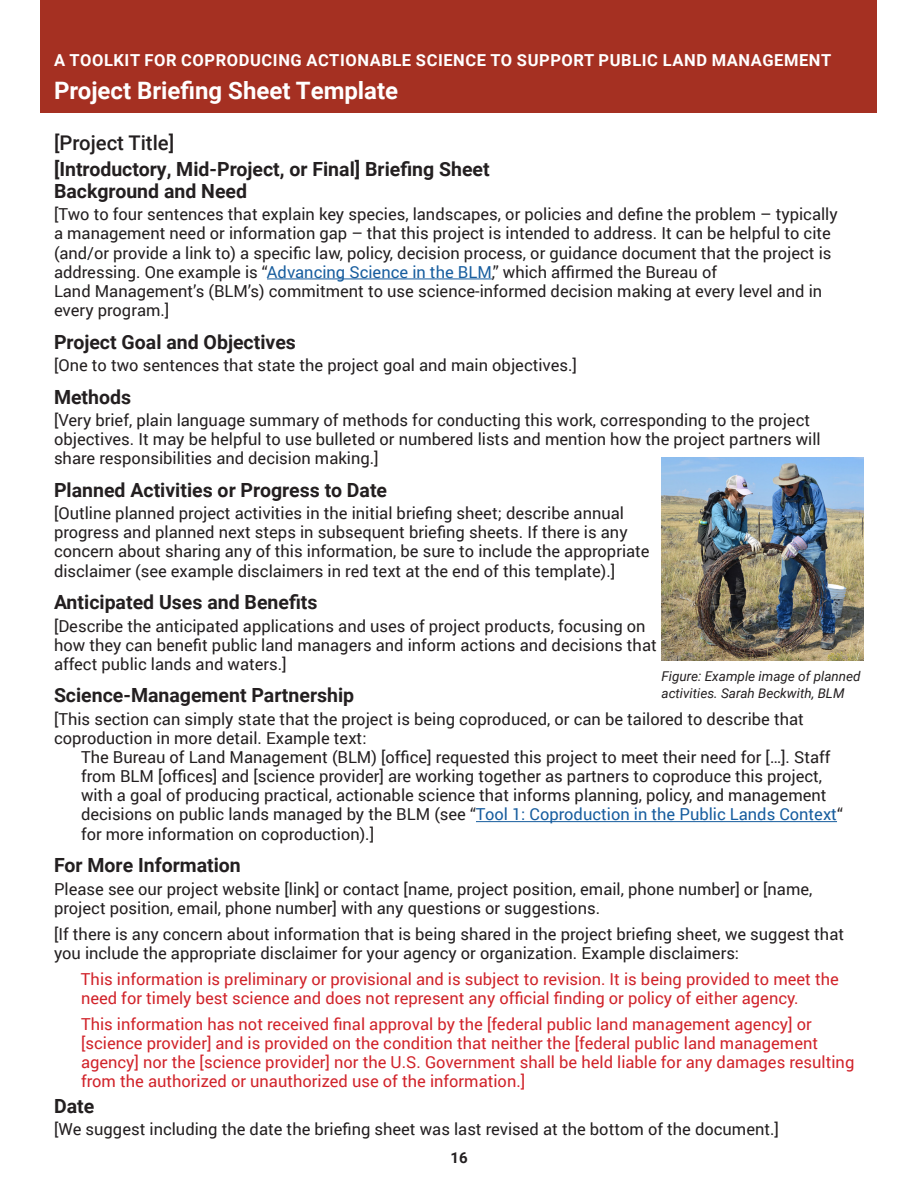
<style>
.page{position:relative;width:918px;height:1188px;background:#fff}
.page>*{position:absolute;margin:0;border:0;box-sizing:border-box;transform-origin:0 0}
.t1{font:700 24px "Roboto";color:#fff}
.t2{font:500 20.25px "Roboto";color:#231f20}
.Minor_Heading{font:700 19.5px "Roboto";color:#231f20}
.t3{font:16.5px/19px "Roboto";color:#231f20}
.t4{font:16.5px/19px "Roboto";color:#d1232a}
.A_Toolkit_for{font:700 16.5px "Roboto";letter-spacing:.035em;color:#fff}
.t5{font:700 15px "Roboto";color:#231f20}
.t6{font:italic 13.5px "Roboto";color:#231f20}
.s1{color:#175d9e}
</style>
<div class="page">
<div style="left:40px;top:0;width:838px;height:112px;background:#a53022"></div>
<hr style="left:267px;top:279px;width:225px;height:1px;background:#175d9e">
<hr style="left:476px;top:821px;width:361px;height:1px;background:#175d9e">
<img style="left:662px;top:458px;width:202px;height:202px">
<h2 class="A_Toolkit_for" style="left:54px;top:48px;width:779px">A TOOLKIT FOR COPRODUCING ACTIONABLE SCIENCE TO SUPPORT PUBLIC LAND MANAGEMENT</h2>
<h2 class="t1" style="left:54px;top:73px;width:346px">Project Briefing Sheet Template</h2>
<h3 class="t2" style="left:54px;top:128px;width:122px">[Project Title]</h3>
<h4 class="Minor_Heading" style="left:54px;top:155px;width:437px">[Introductory, Mid-Project, or Final] Briefing Sheet</h4>
<h4 class="Minor_Heading" style="left:54px;top:177px;width:195px">Background and Need</h4>
<p class="t3" style="left:54px;top:204px;width:785px">[Two to four sentences that explain key species, landscapes, or policies and define the problem – typically a management need or information gap – that this project is intended to address. It can be helpful to cite (and/or provide a link to) a specific law, policy, decision process, or guidance document that the project is addressing. One example is “<span class="s1">Advancing Science in the BLM</span>,” which affirmed the Bureau of<br>Land Management’s (BLM’s) commitment to use science-informed decision making at every level and in every program.]</p>
<h4 class="Minor_Heading" style="left:54px;top:328px;width:243px">Project Goal and Objectives</h4>
<p class="t3" style="left:54px;top:355px;width:525px">[One to two sentences that state the project goal and main objectives.]</p>
<h4 class="Minor_Heading" style="left:54px;top:383px;width:79px">Methods</h4>
<p class="t3" style="left:54px;top:410px;width:768px">[Very brief, plain language summary of methods for conducting this work, corresponding to the project objectives. It may be helpful to use bulleted or numbered lists and mention how the project partners will share responsibilities and decision making.]</p>
<h4 class="Minor_Heading" style="left:54px;top:476px;width:335px">Planned Activities or Progress to Date</h4>
<p class="t3" style="left:54px;top:503px;width:597px">[Outline planned project activities in the initial briefing sheet; describe annual progress and planned next steps in subsequent briefing sheets. If there is any concern about sharing any of this information, be sure to include the appropriate disclaimer (see example disclaimers in red text at the end of this template).]</p>
<h4 class="Minor_Heading" style="left:54px;top:589px;width:265px">Anticipated Uses and Benefits</h4>
<p class="t3" style="left:54px;top:615px;width:604px">[Describe the anticipated applications and uses of project products, focusing on how they can benefit public land managers and inform actions and decisions that affect public lands and waters.]</p>
<p class="t6" style="left:662px;top:667px;width:201px">Figure: Example image of planned</p>
<h4 class="Minor_Heading" style="left:54px;top:682px;width:302px">Science-Management Partnership</h4>
<p class="t6" style="left:662px;top:683px;width:185px">activities. Sarah Beckwith, BLM</p>
<p class="t3" style="left:54px;top:709px;width:752px">[This section can simply state that the project is being coproduced, or can be tailored to describe that coproduction in more detail. Example text:</p>
<p class="t3" style="left:81px;top:747px;width:764px">The Bureau of Land Management (BLM) [office] requested this project to meet their need for […]. Staff from BLM [offices] and [science provider] are working together as partners to coproduce this project, with a goal of producing practical, actionable science that informs planning, policy, and management decisions on public lands managed by the BLM (see “<span class="s1">Tool 1: Coproduction in the Public Lands Context</span>“ for more information on coproduction).]</p>
<h4 class="Minor_Heading" style="left:54px;top:852px;width:188px">For More Information</h4>
<p class="t3" style="left:54px;top:879px;width:760px">Please see our project website [link] or contact [name, project position, email, phone number] or [name, project position, email, phone number] with any questions or suggestions.</p>
<p class="t3" style="left:54px;top:923px;width:792px">[If there is any concern about information that is being shared in the project briefing sheet, we suggest that you include the appropriate disclaimer for your agency or organization. Example disclaimers:</p>
<p class="t4" style="left:81px;top:968px;width:759px">This information is preliminary or provisional and is subject to revision. It is being provided to meet the need for timely best science and does not represent any official finding or policy of either agency.</p>
<p class="t4" style="left:81px;top:1014px;width:775px">This information has not received final approval by the [federal public land management agency] or [science provider] and is provided on the condition that neither the [federal public land management agency] nor the [science provider] nor the U.S. Government shall be held liable for any damages resulting from the authorized or unauthorized use of the information.]</p>
<h4 class="Minor_Heading" style="left:54px;top:1092px;width:42px">Date</h4>
<p class="t3" style="left:54px;top:1119px;width:727px">[We suggest including the date the briefing sheet was last revised at the bottom of the document.]</p>
<p class="t5" style="left:450px;top:1147px;width:19px">16</p>
</div>
